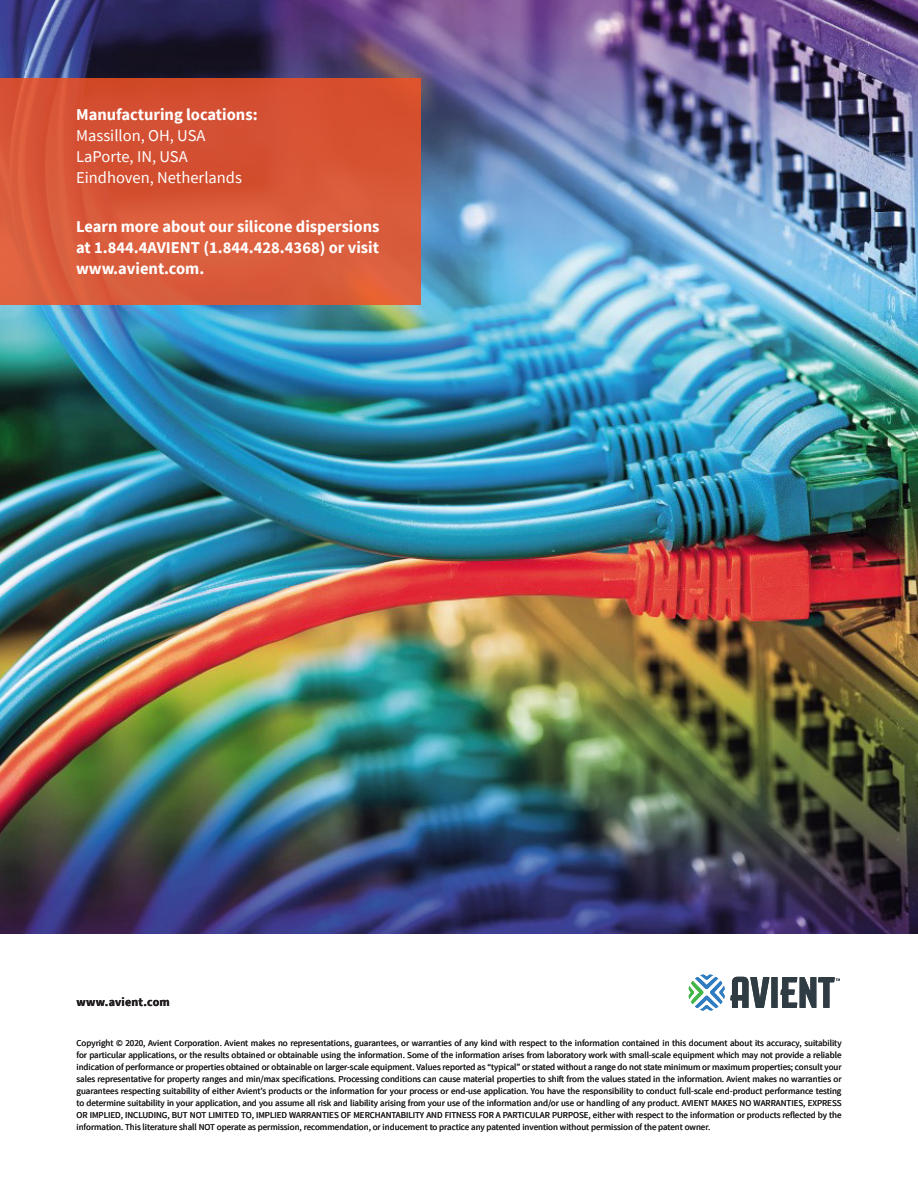
<style>
.page{position:relative;width:918px;height:1188px;background:#fff}
.page>*{position:absolute;margin:0;border:0;box-sizing:border-box;transform-origin:0 0}
.t1{font:700 16.5px/21px "Source Sans Pro";color:#fff;text-align:justify}
.t2{font:16.5px "Source Sans Pro";color:#fff}
.sub_sub{font:700 12px "Source Sans Pro";letter-spacing:.015em;color:#231f20}
.t3{font:9px/12px "Source Sans Pro";color:#231f20;text-align:justify}
</style>
<div class="page">
<img style="left:0;top:0;width:918px;height:933px">
<div style="left:0;top:78px;width:421px;height:227px;background:#d85738"></div>
<svg style="left:689px;top:975px;width:151px;height:36px"></svg>
<p class="t1" style="left:76px;top:104px;width:183px">Manufacturing locations:</p>
<p class="t2" style="left:76px;top:125px;width:131px">Massillon, OH, USA</p>
<p class="t2" style="left:76px;top:146px;width:113px">LaPorte, IN, USA</p>
<p class="t2" style="left:76px;top:167px;width:167px">Eindhoven, Netherlands</p>
<p class="t1" style="left:76px;top:216px;width:305px">Learn more about our silicone dispersions at 1.844.4AVIENT (1.844.428.4368) or visit www.avient.com.</p>
<p class="sub_sub" style="left:76px;top:994px;width:95px">www.avient.com</p>
<p class="t3" style="left:76px;top:1037px;width:767px">Copyright © 2020, Avient Corporation. Avient makes no representations, guarantees, or warranties of any kind with respect to the information contained in this document about its accuracy, suitability for particular applications, or the results obtained or obtainable using the information. Some of the information arises from laboratory work with small-scale equipment which may not provide a reliable indication of performance or properties obtained or obtainable on larger-scale equipment. Values reported as “typical” or stated without a range do not state minimum or maximum properties; consult your sales representative for property ranges and min/max specifications. Processing conditions can cause material properties to shift from the values stated in the information. Avient makes no warranties or guarantees respecting suitability of either Avient’s products or the information for your process or end-use application. You have the responsibility to conduct full-scale end-product performance testing to determine suitability in your application, and you assume all risk and liability arising from your use of the information and/or use or handling of any product. AVIENT MAKES NO WARRANTIES, EXPRESS OR IMPLIED, INCLUDING, BUT NOT LIMITED TO, IMPLIED WARRANTIES OF MERCHANTABILITY AND FITNESS FOR A PARTICULAR PURPOSE, either with respect to the information or products reflected by the information. This literature shall NOT operate as permission, recommendation, or inducement to practice any patented invention without permission of the patent owner.</p>
</div>
